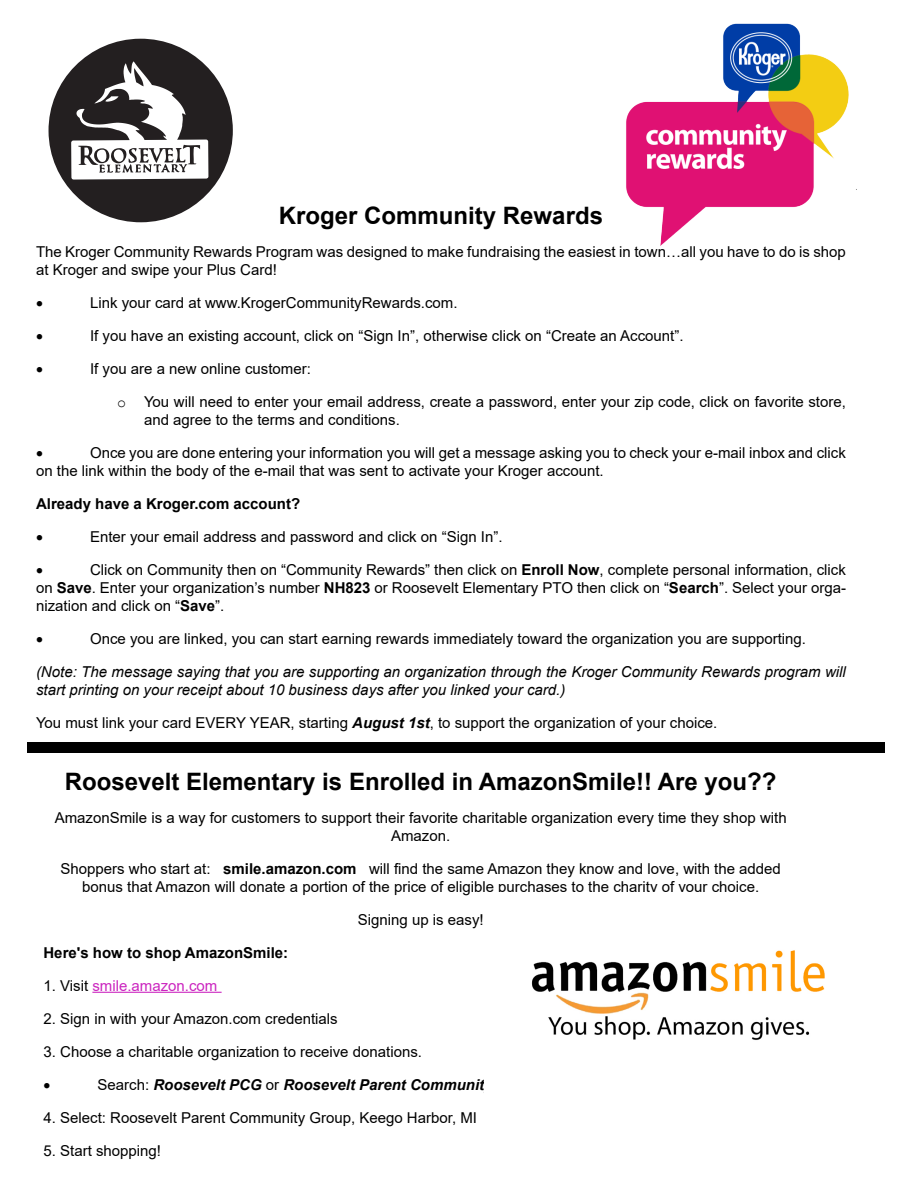
<style>
.page{position:relative;width:918px;height:1188px;background:#fff}
.page>*{position:absolute;margin:0;border:0;box-sizing:border-box;transform-origin:0 0}
.t1{font:700 24px "Arial";color:#000}
.t2{font:15px/18px "Arial";color:#000}
.t3{font:italic 15px/18px "Arial";color:#000}
.t4{font:700 15px "Arial";color:#000}
.t5{font:italic 700 15px "Arial";color:#000}
.t6{font:15px "Arial";color:#cb25bf}
.t7{font:15px "Symbol";color:#000}
.s1{font-family:"Courier New"}
.s2{font-weight:700}
.s3{font-weight:700;font-style:italic}
.s4{color:#000}
.s5{font-weight:400;font-style:normal}
</style>
<div class="page">
<img style="left:626px;top:23px;width:231px;height:223px">
<hr style="left:92px;top:992px;width:130px;height:1px;background:#cb25bf">
<img style="left:531px;top:950px;width:294px;height:90px">
<div style="left:27px;top:742px;width:858px;height:11px;background:#000"></div>
<div style="left:48px;top:38px;width:185px;height:185px;background:#231f20;border-radius:50%"></div>
<svg style="left:71px;top:61px;width:137px;height:119px"></svg>
<h1 class="t1" style="left:279px;top:199px;width:326px">Kroger Community Rewards</h1>
<p class="t2" style="left:36px;top:243px;width:812px">The Kroger Community Rewards Program was designed to make fundraising the easiest in town…all you have to do is shop at Kroger and swipe your Plus Card!</p>
<p class="t7" style="left:36px;top:293px;width:8px">•</p>
<p class="t2" style="left:90px;top:294px;width:369px">Link your card at www.KrogerCommunityRewards.com.</p>
<p class="t7" style="left:36px;top:326px;width:8px">•</p>
<p class="t2" style="left:90px;top:327px;width:595px">If you have an existing account, click on “Sign In”, otherwise click on “Create an Account”.</p>
<p class="t7" style="left:36px;top:359px;width:8px">•</p>
<p class="t2" style="left:90px;top:360px;width:222px">If you are a new online customer:</p>
<p class="t2" style="left:144px;top:393px;width:704px;text-indent:-27px"><span class="s1">o</span> You will need to enter your email address, create a password, enter your zip code, click on favorite store, and agree to the terms and conditions.</p>
<p class="t7" style="left:36px;top:443px;width:8px">•</p>
<p class="t2" style="left:36px;top:444px;width:811px;text-indent:54px">Once you are done entering your information you will get a message asking you to check your e-mail inbox and click on the link within the body of the e-mail that was sent to activate your Kroger account.</p>
<p class="t4" style="left:36px;top:493px;width:266px">Already have a Kroger.com account?</p>
<p class="t7" style="left:36px;top:527px;width:8px">•</p>
<p class="t2" style="left:90px;top:528px;width:414px">Enter your email address and password and click on “Sign In”.</p>
<p class="t7" style="left:36px;top:560px;width:8px">•</p>
<p class="t2" style="left:36px;top:561px;width:812px;text-align:justify;text-indent:54px">Click on Community then on “Community Rewards” then click on <span class="s2">Enroll Now</span>, complete personal information, click on <span class="s2">Save</span>. Enter your organization’s number <span class="s2">NH823</span> or Roosevelt Elementary PTO then click on “<span class="s2">Search</span>”. Select your orga&shy;nization and click on “<span class="s2">Save</span>”.</p>
<p class="t7" style="left:36px;top:629px;width:8px">•</p>
<p class="t2" style="left:90px;top:630px;width:718px">Once you are linked, you can start earning rewards immediately toward the organization you are supporting.</p>
<p class="t3" style="left:36px;top:663px;width:811px">(Note: The message saying that you are supporting an organization through the Kroger Community Rewards program will start printing on your receipt about 10 business days after you linked your card.)</p>
<p class="t2" style="left:36px;top:714px;width:683px">You must link your card EVERY YEAR, starting <span class="s3">August 1st</span>, to support the organization of your choice.</p>
<h1 class="t1" style="left:65px;top:764px;width:713px">Roosevelt Elementary is Enrolled in AmazonSmile!! Are you??</h1>
<p class="t2" style="left:55px;top:808px;width:733px;text-align:center">AmazonSmile is a way for customers to support their favorite charitable organization every time they shop with<br>Amazon.</p>
<p class="t2" style="left:61px;top:859px;width:722px;text-align:center">Shoppers who start at: <span class="s2">smile.amazon.com</span> will find the same Amazon they know and love, with the added bonus that Amazon will donate a portion of the price of eligible purchases to the charity of your choice.</p>
<p class="t2" style="left:358px;top:910px;width:127px">Signing up is easy!</p>
<p class="t4" style="left:44px;top:942px;width:246px">Here's how to shop AmazonSmile:</p>
<p class="t6" style="left:44px;top:975px;width:175px"><span class="s4">1. Visit</span> smile.amazon.com</p>
<p class="t2" style="left:44px;top:1009px;width:296px">2. Sign in with your Amazon.com credentials</p>
<p class="t2" style="left:44px;top:1042px;width:380px">3. Choose a charitable organization to receive donations.</p>
<p class="t7" style="left:44px;top:1075px;width:8px">•</p>
<p class="t5" style="left:98px;top:1074px;width:446px"><span class="s5">Search:</span> Roosevelt PCG <span class="s5">or</span> Roosevelt Parent Community Group</p>
<p class="t2" style="left:44px;top:1108px;width:435px">4. Select: Roosevelt Parent Community Group, Keego Harbor, MI</p>
<p class="t2" style="left:44px;top:1141px;width:119px">5. Start shopping!</p>
</div>
